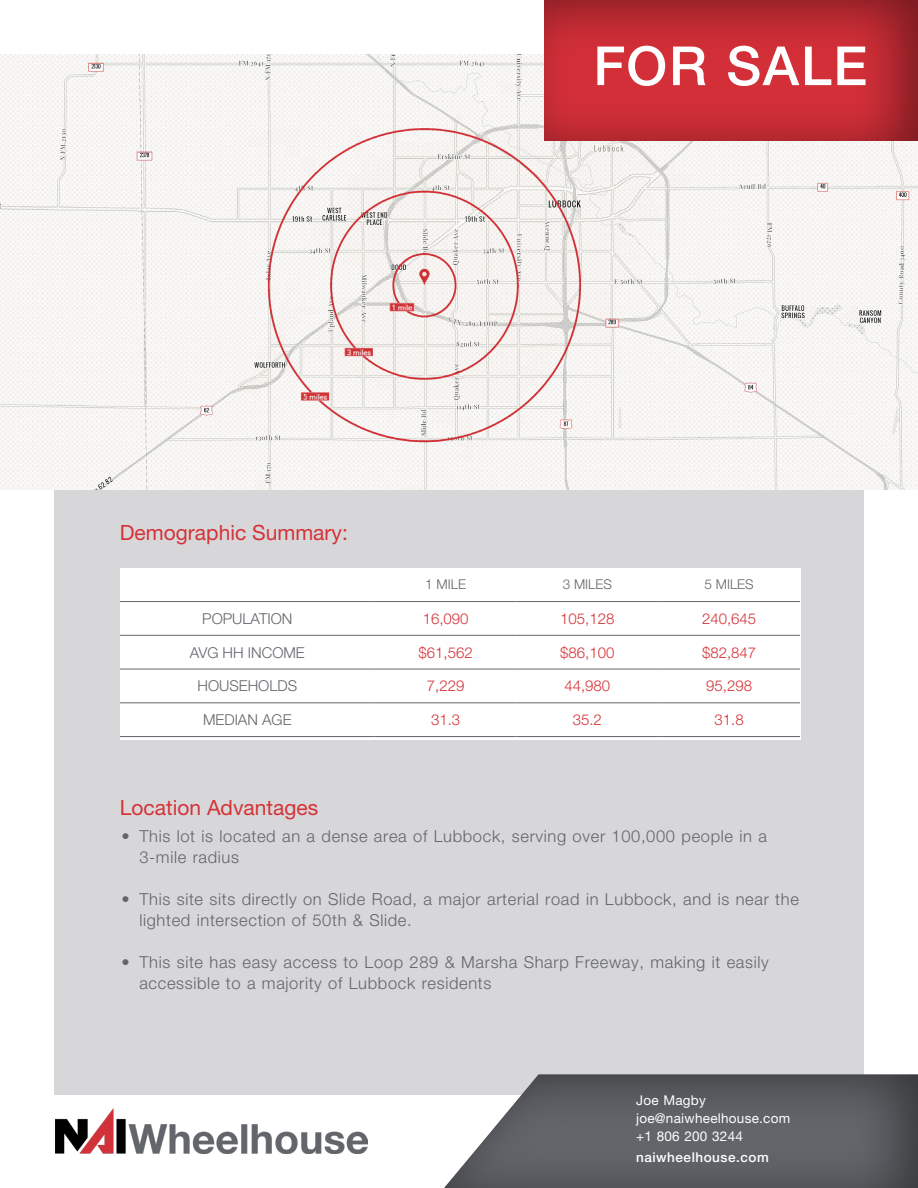
<style>
.page{position:relative;width:918px;height:1188px;background:#fff}
.page>*{position:absolute;margin:0;border:0;box-sizing:border-box;transform-origin:0 0}
.t1{font:500 54px "Helvetica Neue LT Std";letter-spacing:.03em;color:#fff}
.t2{font:21px "Helvetica Neue LT Std";color:#d43238}
.Subhead{font:300 16.5px/21px "Helvetica Neue LT Std";letter-spacing:.04em;color:#62656a}
.t3{font:300 15px "Helvetica Neue LT Std";color:#d43238}
.t4{font:300 15px "Helvetica Neue LT Std";color:#62656a}
.t5{font:13.5px "Helvetica Neue LT Std";letter-spacing:.02em;color:#fff}
.t6{font:300 13.5px "Helvetica Neue LT Std";color:#62656a}
.t7{font:500 13.5px "Helvetica Neue LT Std";letter-spacing:.04em;color:#fff}
</style>
<div class="page">
<div style="left:54px;top:464px;width:810px;height:631px;background:#d7d7d9"></div>
<img style="left:0;top:54px;width:918px;height:435px">
<img style="left:56px;top:1108px;width:311px;height:46px">
<div style="left:442px;top:1070px;width:476px;height:118px;background:#231f20;opacity:.5"></div>
<div style="left:120px;top:568px;width:680px;height:172px;background:#fff"></div>
<hr style="left:120px;top:601px;width:255px;height:1px;background:#62656a">
<hr style="left:375px;top:601px;width:142px;height:1px;background:#62656a">
<hr style="left:517px;top:601px;width:141px;height:1px;background:#62656a">
<hr style="left:658px;top:601px;width:142px;height:1px;background:#62656a">
<hr style="left:120px;top:635px;width:255px;height:1px;background:#62656a">
<hr style="left:375px;top:635px;width:142px;height:1px;background:#62656a">
<hr style="left:517px;top:635px;width:141px;height:1px;background:#62656a">
<hr style="left:658px;top:635px;width:142px;height:1px;background:#62656a">
<hr style="left:120px;top:669px;width:255px;height:1px;background:#62656a">
<hr style="left:375px;top:669px;width:142px;height:1px;background:#62656a">
<hr style="left:517px;top:669px;width:141px;height:1px;background:#62656a">
<hr style="left:658px;top:669px;width:142px;height:1px;background:#62656a">
<hr style="left:120px;top:702px;width:255px;height:1px;background:#62656a">
<hr style="left:375px;top:702px;width:142px;height:1px;background:#62656a">
<hr style="left:517px;top:702px;width:141px;height:1px;background:#62656a">
<hr style="left:658px;top:702px;width:142px;height:1px;background:#62656a">
<hr style="left:120px;top:736px;width:255px;height:1px;background:#62656a">
<hr style="left:375px;top:736px;width:142px;height:1px;background:#62656a">
<hr style="left:517px;top:736px;width:141px;height:1px;background:#62656a">
<hr style="left:658px;top:736px;width:142px;height:1px;background:#62656a">
<div style="left:542px;top:0;width:376px;height:143px;background:#231f20;opacity:.51"></div>
<p class="t1" style="left:593px;top:34px;width:276px">FOR SALE</p>
<p class="t2" style="left:120px;top:520px;width:229px">Demographic Summary:</p>
<p class="t6" style="left:425px;top:576px;width:42px">1 MILE</p>
<p class="t6" style="left:563px;top:576px;width:51px">3 MILES</p>
<p class="t6" style="left:705px;top:576px;width:51px">5 MILES</p>
<p class="t4" style="left:202px;top:609px;width:92px">POPULATION</p>
<p class="t3" style="left:423px;top:609px;width:47px">16,090</p>
<p class="t3" style="left:560px;top:609px;width:56px">105,128</p>
<p class="t3" style="left:702px;top:609px;width:56px">240,645</p>
<p class="t4" style="left:190px;top:643px;width:117px">AVG HH INCOME</p>
<p class="t3" style="left:419px;top:643px;width:56px">$61,562</p>
<p class="t3" style="left:560px;top:643px;width:56px">$86,100</p>
<p class="t3" style="left:702px;top:643px;width:56px">$82,847</p>
<p class="t4" style="left:197px;top:677px;width:101px">HOUSEHOLDS</p>
<p class="t3" style="left:427px;top:677px;width:39px">7,229</p>
<p class="t3" style="left:564px;top:677px;width:47px">44,980</p>
<p class="t3" style="left:706px;top:677px;width:47px">95,298</p>
<p class="t4" style="left:203px;top:711px;width:90px">MEDIAN AGE</p>
<p class="t3" style="left:431px;top:711px;width:31px">31.3</p>
<p class="t3" style="left:573px;top:711px;width:31px">35.2</p>
<p class="t3" style="left:715px;top:711px;width:31px">31.8</p>
<p class="t2" style="left:120px;top:795px;width:200px">Location Advantages</p>
<p class="Subhead" style="left:139px;top:826px;width:629px;text-indent:-18px">• This lot is located an a dense area of Lubbock, serving over 100,000 people in a<br>3-mile radius</p>
<p class="Subhead" style="left:139px;top:889px;width:661px;text-indent:-18px">• This site sits directly on Slide Road, a major arterial road in Lubbock, and is near the lighted intersection of 50th &amp; Slide.</p>
<p class="Subhead" style="left:139px;top:952px;width:631px;text-indent:-18px">• This site has easy access to Loop 289 &amp; Marsha Sharp Freeway, making it easily accessible to a majority of Lubbock residents</p>
<p class="t5" style="left:636px;top:1092px;width:71px">Joe Magby</p>
<p class="t5" style="left:636px;top:1110px;width:156px">joe@naiwheelhouse.com</p>
<p class="t5" style="left:636px;top:1128px;width:108px">+1 806 200 3244</p>
<p class="t7" style="left:636px;top:1149px;width:134px">naiwheelhouse.com</p>
</div>
